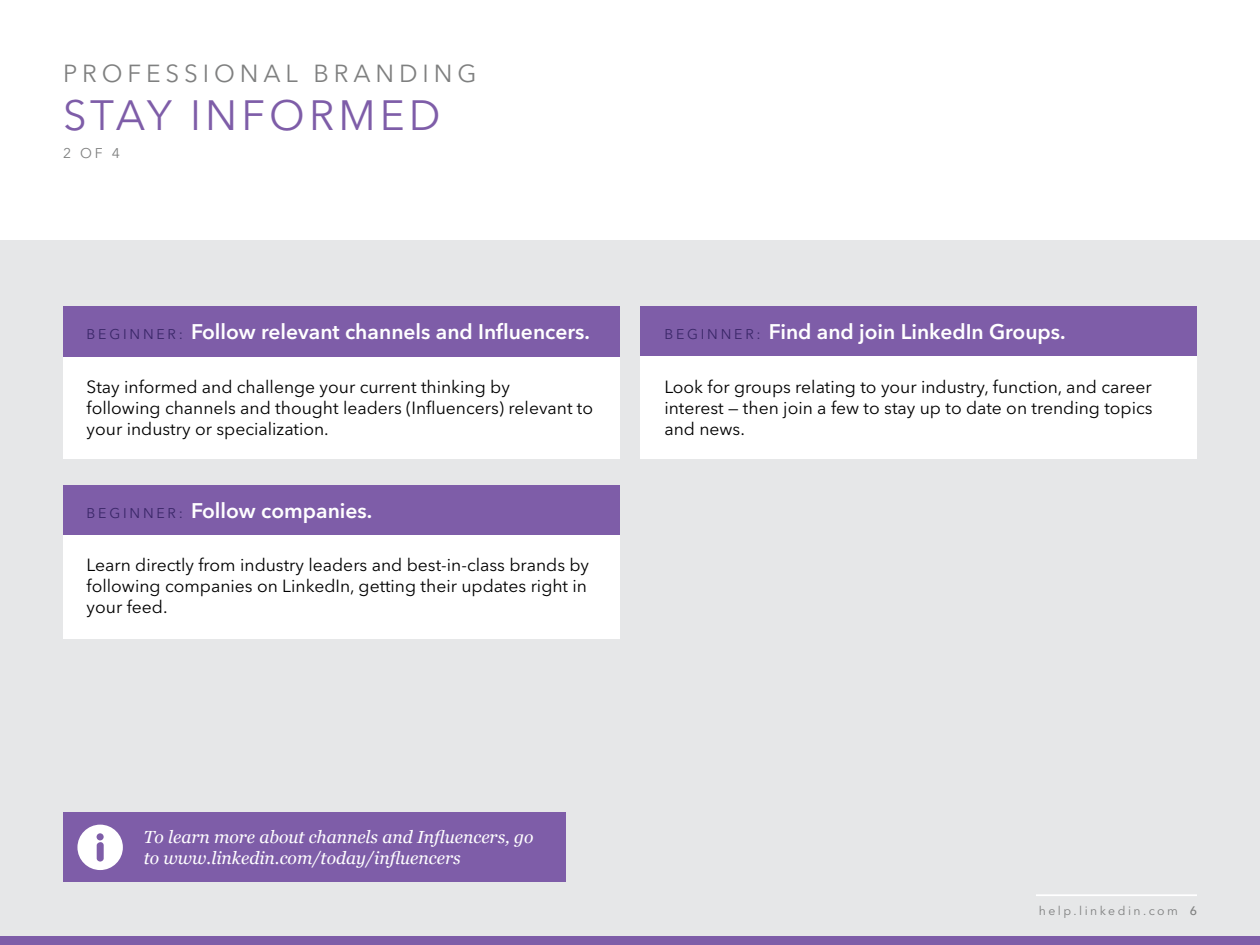
<style>
.page{position:relative;width:1260px;height:945px;background:#fff}
.page>*{position:absolute;margin:0;border:0;box-sizing:border-box;transform-origin:0 0}
.t1{font:42px "Avenir Next LT Pro";color:#7e5da8}
.t2{font:24.5px "Avenir Next LT Pro";color:#7f8080}
.t3{font:600 21px "Avenir Next LT Pro";color:#fff}
.t4{font:17.5px/21px "Avenir Next LT Pro";color:#000;text-align:justify}
.t5{font:italic 17.5px/21px "Georgia";color:#fff}
.t6{font:14px "Avenir Next LT Pro";letter-spacing:.2em;color:#3a2768}
.t7{font:14px "Avenir Next LT Pro";color:#7f8080}
.t8{font:12.25px "Avenir Next LT Pro";letter-spacing:.2em;color:#7f8080}
.s1{font-weight:400;font-size:14px;color:#3a2768}
.s2{font-weight:500}
</style>
<div class="page">
<div style="left:0;top:240px;width:1260px;height:704px;background:#e6e7e8"></div>
<div style="left:0;top:937px;width:1260px;height:8px;background:#7e5da8"></div>
<div style="left:63px;top:356px;width:556px;height:102px;background:#fff"></div>
<div style="left:63px;top:306px;width:556px;height:50px;background:#7e5da8"></div>
<div style="left:63px;top:534px;width:556px;height:105px;background:#fff"></div>
<div style="left:63px;top:485px;width:556px;height:50px;background:#7e5da8"></div>
<div style="left:641px;top:356px;width:556px;height:102px;background:#fff"></div>
<div style="left:641px;top:306px;width:556px;height:50px;background:#7e5da8"></div>
<hr style="left:1036px;top:894px;width:161px;height:2px;background:#fff">
<div style="left:63px;top:813px;width:502px;height:69px;background:#7e5da8"></div>
<svg style="left:77px;top:825px;width:46px;height:45px"></svg>
<h2 class="t2" style="left:63px;top:58px;width:40px">Professional</h2>
<h2 class="t2" style="left:313px;top:58px;width:41px">Bran</h2>
<h2 class="t2" style="left:399px;top:58px;width:79px">din g</h2>
<h1 class="t1" style="left:63px;top:90px;width:156px">Stay infor</h1>
<h1 class="t1" style="left:338px;top:90px;width:104px">med</h1>
<p class="t7" style="left:63px;top:145px;width:29px">2 of</p>
<p class="t7" style="left:112px;top:145px;width:10px">4</p>
<p class="t6" style="left:87px;top:326px;width:48px">Be ginner</p>
<p class="t3" style="left:179px;top:319px;width:413px"><span class="s1">:</span> Follow relevant channels and Influencers.</p>
<p class="t4" style="left:87px;top:376px;width:508px;text-align:left">Stay informed and challenge your current thinking by<br>following channels and thought leaders (Influencers) relevant to your industry or specialization.</p>
<p class="t6" style="left:87px;top:505px;width:48px">Be ginner</p>
<p class="t3" style="left:179px;top:498px;width:195px"><span class="s1">:</span> Follow companies.</p>
<p class="t4" style="left:87px;top:555px;width:504px">Learn directly from industry leaders and best-in-class brands by following companies on LinkedIn, getting their updates right in your feed.</p>
<p class="t6" style="left:664px;top:326px;width:48px">Be ginner</p>
<p class="t3" style="left:757px;top:319px;width:311px"><span class="s1">:</span> Find and join LinkedIn Groups.</p>
<p class="t4" style="left:664px;top:376px;width:490px">Look for groups relating to your industry, function, and career interest — then join a few to stay up to date on trending topics and news.</p>
<p class="t5" style="left:144px;top:826px;width:391px">To learn more about channels and Influencers, go to www.linkedin.com/today/influencers</p>
<p class="t8" style="left:1039px;top:903px;width:160px">help.linkedin.com <span class="s2">6</span></p>
</div>
